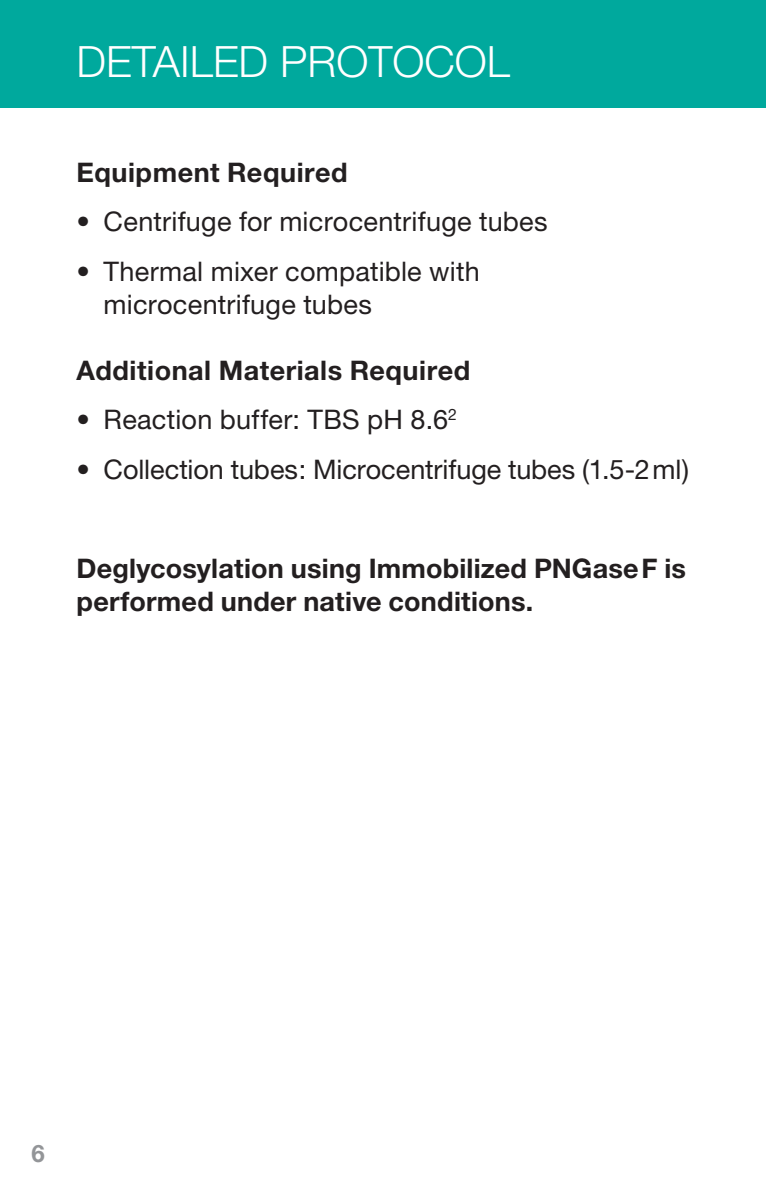
<style>
.page{position:relative;width:766px;height:1191px;background:#fff}
.page>*{position:absolute;margin:0;border:0;box-sizing:border-box;transform-origin:0 0}
.t1{font:300 43.2px "Helvetica Neue";color:#fff}
.ul{font:27px/33px "Helvetica Neue";letter-spacing:.005em;color:#231f20}
.t2{font:700 27px/33px "Helvetica Neue";letter-spacing:.01em;color:#231f20}
.t3{font:700 24px "Helvetica Neue";color:#939598}
</style>
<div class="page">
<div style="left:0;top:0;width:765px;height:108px;background:#00a99d"></div>
<p class="t1" style="left:77px;top:36px;width:435px">DETAILED PROTOCOL</p>
<p class="t2" style="left:77px;top:155px;width:272px">Equipment Required</p>
<p class="ul" style="left:77px;top:205px;width:472px">• Centrifuge for microcentrifuge tubes</p>
<p class="ul" style="left:104px;top:254px;width:377px;text-indent:-27px">• Thermal mixer compatible with microcentrifuge tubes</p>
<p class="t2" style="left:77px;top:353px;width:395px">Additional Materials Required</p>
<p class="ul" style="left:77px;top:403px;width:382px">• Reaction buffer: TBS pH 8.6<sup>2</sup></p>
<p class="ul" style="left:77px;top:452px;width:613px">• Collection tubes: Microcentrifuge tubes (1.5-2ml)</p>
<p class="t2" style="left:77px;top:551px;width:610px">Deglycosylation using Immobilized PNGaseF is performed under native conditions.</p>
<p class="t3" style="left:32px;top:1138px;width:15px">6</p>
</div>
